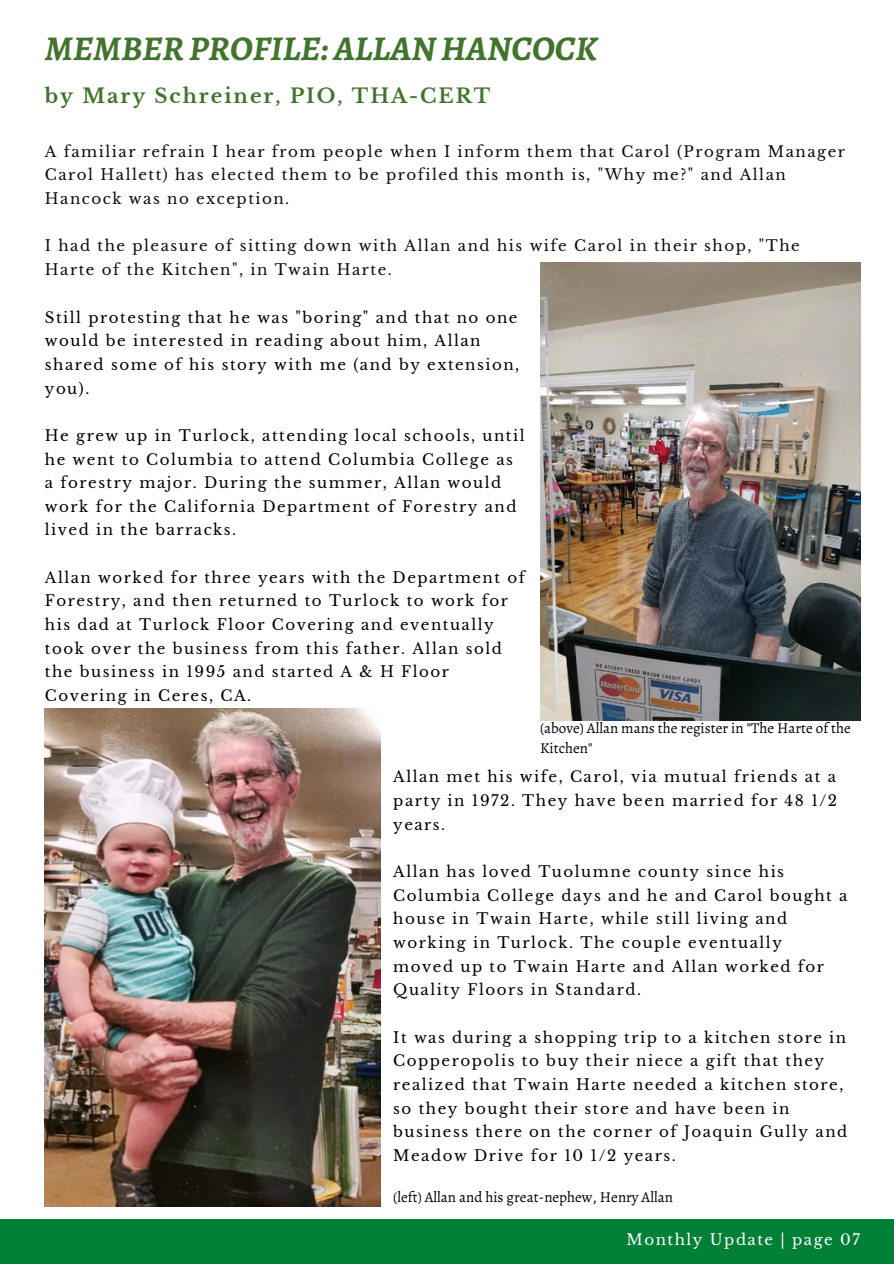
<style>
.page{position:relative;width:894px;height:1264px;background:#fff}
.page>*{position:absolute;margin:0;border:0;box-sizing:border-box;transform-origin:0 0}
.t1{font:italic 700 34.8px "Alegreya";color:#41742c}
.t2{font:700 19.8px "Libre Baskerville";letter-spacing:.1em;color:#41742c}
.t3{font:15px/23.7px "Libre Baskerville";letter-spacing:.1em;color:#000}
.t4{font:15px/23.7px "Libre Baskerville";letter-spacing:.1em;color:#0b0d0c}
.t5{font:15px/20.2px "Alegreya";color:#000}
.t6{font:15px "Libre Baskerville";letter-spacing:.1em;color:#fff}
</style>
<div class="page">
<img style="left:540px;top:262px;width:319px;height:458px">
<div style="left:0;top:1218px;width:893px;height:45px;background:#008037"></div>
<img style="left:45px;top:708px;width:335px;height:498px">
<p class="t1" style="left:45px;top:25px;width:554px">MEMBERPROFILE:ALLAN HANCOCK</p>
<p class="t2" style="left:45px;top:84px;width:447px">by Mary Schreiner, PIO, THA-CERT</p>
<p class="t4" style="left:45px;top:139px;width:801px">A familiar refrain I hear from people when I inform them that Carol (Program Manager<br>Carol Hallett) has elected them to be profiled this month is, "Why me?" and Allan<br>Hancock was no exception.</p>
<p class="t4" style="left:45px;top:234px;width:756px">I had the pleasure of sitting down with Allan and his wife Carol in their shop, "The<br>Harte of the Kitchen", in Twain Harte.</p>
<p class="t3" style="left:45px;top:305px;width:476px">Still protesting that he was "boring" and that no one would be interested in reading about him, Allan shared some of his story with me (and by extension, you).</p>
<p class="t3" style="left:45px;top:424px;width:481px">He grew up in Turlock, attending local schools, until he went to Columbia to attend Columbia College as a forestry major. During the summer, Allan would work for the California Department of Forestry and lived in the barracks.</p>
<p class="t3" style="left:45px;top:565px;width:481px">Allan worked for three years with the Department of Forestry, and then returned to Turlock to work for his dad at Turlock Floor Covering and eventually took over the business from this father. Allan sold the business in 1995 and started A &amp; H Floor Covering in Ceres, CA.</p>
<p class="t5" style="left:540px;top:718px;width:312px">(above) Allan mans the register in "The Harte of the<br>Kitchen"</p>
<p class="t3" style="left:393px;top:765px;width:445px;text-align:justify">Allan met his wife, Carol, via mutual friends at a party in 1972. They have been married for 48 1/2 years.</p>
<p class="t3" style="left:393px;top:860px;width:455px">Allan has loved Tuolumne county since his Columbia College days and he and Carol bought a house in Twain Harte, while still living and working in Turlock. The couple eventually<br>moved up to Twain Harte and Allan worked for Quality Floors in Standard.</p>
<p class="t3" style="left:393px;top:1025px;width:455px">It was during a shopping trip to a kitchen store in Copperopolis to buy their niece a gift that they realized that Twain Harte needed a kitchen store, so they bought their store and have been in business there on the corner of Joaquin Gully and Meadow Drive for 10 1/2 years.</p>
<p class="t5" style="left:393px;top:1186px;width:281px">(left) Allan and his great-nephew, Henry Allan</p>
<p class="t6" style="left:626px;top:1230px;width:235px">Monthly Update | page 07</p>
</div>
